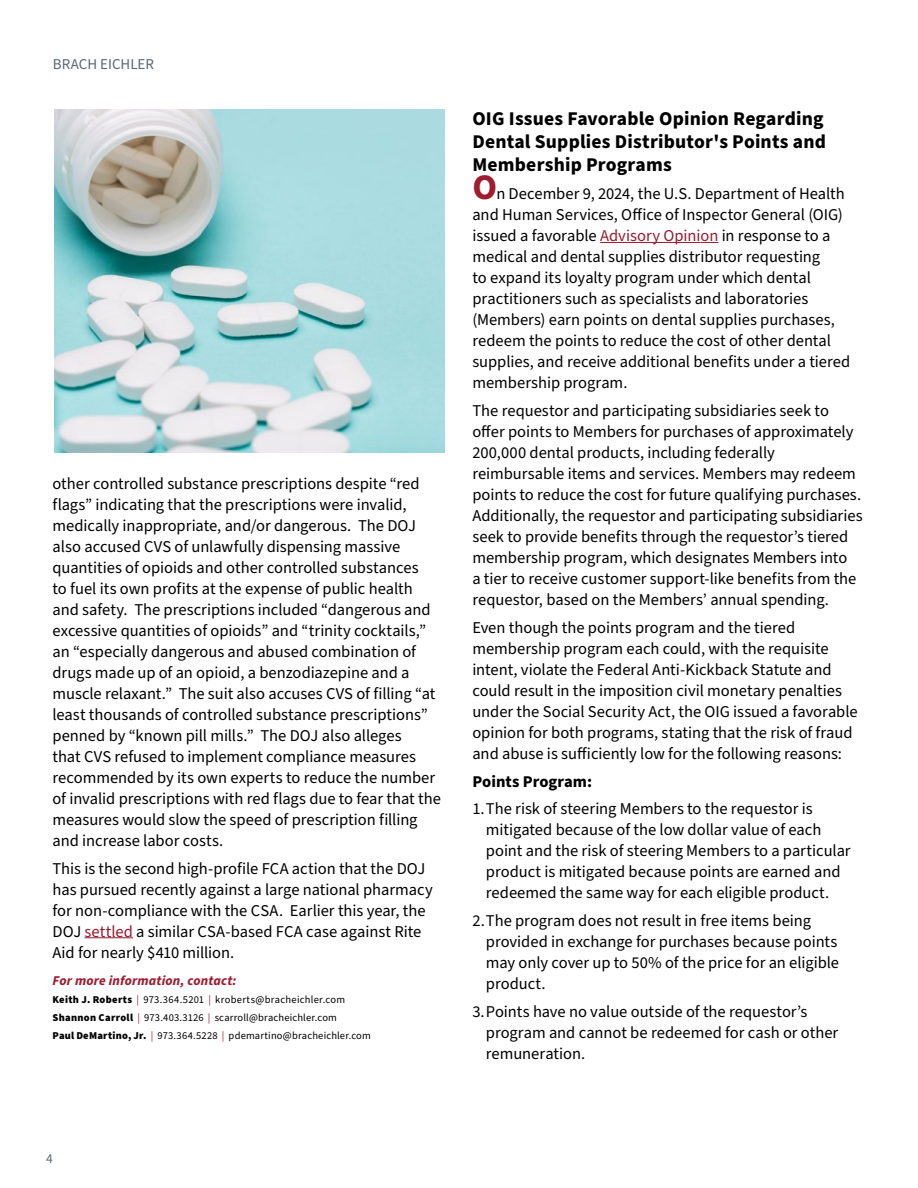
<style>
.page{position:relative;width:918px;height:1188px;background:#fff}
.page>*{position:absolute;margin:0;border:0;box-sizing:border-box;transform-origin:0 0}
.t1{font:700 19.5px/23.4px "Source Sans Pro";letter-spacing:.01em;color:#000}
.t2{font:16.5px/21px "Source Sans Pro";color:#000}
.t3{font:700 16.5px "Source Sans Pro";color:#000}
.t4{font:15px "Source Sans Pro";color:#5b6870}
.t5{font:italic 700 13.5px "Source Sans Pro";letter-spacing:.01em;color:#9e1c30}
.t6{font:13.5px "Source Sans Pro";color:#5b6870}
.t7{font:10.5px/18px "Source Sans Pro";letter-spacing:.02em;color:#000}
.s1{color:#9b192f}
.s2{font-weight:900}
.s3{color:#9e1c30}
.s4{font-weight:700;font-size:36px;color:#9e1c30}
</style>
<div class="page">
<hr style="left:85px;top:937px;width:48px;height:1px;background:#9b192f">
<hr style="left:600px;top:242px;width:100px;height:1px;background:#9b192f">
<svg style="left:700px;top:242px;width:18px;height:1px"></svg>
<img style="left:54px;top:109px;width:391px;height:343px">
<p class="t4" style="left:53px;top:54px;width:103px">BRACH EICHLER</p>
<p class="t2" style="left:52px;top:473px;width:390px">other controlled substance prescriptions despite “red flags” indicating that the prescriptions were invalid, medically inappropriate, and/or dangerous. The DOJ also accused CVS of unlawfully dispensing massive quantities of opioids and other controlled substances<br>to fuel its own profits at the expense of public health and safety. The prescriptions included “dangerous and excessive quantities of opioids” and “trinity cocktails,” an “especially dangerous and abused combination of drugs made up of an opioid, a benzodiazepine and a muscle relaxant.” The suit also accuses CVS of filling “at least thousands of controlled substance prescriptions” penned by “known pill mills.” The DOJ also alleges<br>that CVS refused to implement compliance measures recommended by its own experts to reduce the number of invalid prescriptions with red flags due to fear that the measures would slow the speed of prescription filling and increase labor costs.</p>
<p class="t2" style="left:52px;top:858px;width:382px">This is the second high-profile FCA action that the DOJ has pursued recently against a large national pharmacy for non-compliance with the CSA. Earlier this year, the DOJ <span class="s1">settled</span> a similar CSA-based FCA case against Rite Aid for nearly $410 million.</p>
<p class="t5" style="left:52px;top:972px;width:186px">For more information, contact:</p>
<p class="t7" style="left:52px;top:991px;width:320px"><span class="s2">Keith J. Roberts</span> <span class="s1">|</span> 973.364.5201 <span class="s1">|</span> kroberts@bracheichler.com<br><span class="s2">Shannon Carroll</span> <span class="s1">|</span> 973.403.3126 <span class="s1">|</span> scarroll@bracheichler.com<br><span class="s2">Paul DeMartino, Jr.</span> <span class="s3">|</span> 973.364.5228 <span class="s3">|</span> pdemartino@bracheichler.com</p>
<p class="t1" style="left:472px;top:107px;width:355px">OIG Issues Favorable Opinion Regarding<br>Dental Supplies Distributor's Points and<br>Membership Programs</p>
<p class="t2" style="left:472px;top:184px;width:379px"><span class="s4">O</span>n December 9, 2024, the U.S. Department of Health and Human Services, Office of Inspector General (OIG) issued a favorable <span class="s1">Advisory Opini</span><span class="s3">on</span> in response to a medical and dental supplies distributor requesting<br>to expand its loyalty program under which dental practitioners such as specialists and laboratories (Members) earn points on dental supplies purchases, redeem the points to reduce the cost of other dental supplies, and receive additional benefits under a tiered membership program.</p>
<p class="t2" style="left:472px;top:401px;width:392px">The requestor and participating subsidiaries seek to offer points to Members for purchases of approximately 200,000 dental products, including federally reimbursable items and services. Members may redeem points to reduce the cost for future qualifying purchases.<br>Additionally, the requestor and participating subsidiaries seek to provide benefits through the requestor’s tiered membership program, which designates Members into<br>a tier to receive customer support-like benefits from the requestor, based on the Members’ annual spending.</p>
<p class="t2" style="left:472px;top:617px;width:387px">Even though the points program and the tiered membership program each could, with the requisite intent, violate the Federal Anti-Kickback Statute and could result in the imposition civil monetary penalties under the Social Security Act, the OIG issued a favorable opinion for both programs, stating that the risk of fraud and abuse is sufficiently low for the following reasons:</p>
<p class="t3" style="left:472px;top:770px;width:121px">Points Program:</p>
<p class="t2" style="left:486px;top:799px;width:366px;text-indent:-13px">1.The risk of steering Members to the requestor is mitigated because of the low dollar value of each point and the risk of steering Members to a particular product is mitigated because points are earned and redeemed the same way for each eligible product.</p>
<p class="t2" style="left:486px;top:911px;width:355px;text-indent:-13px">2.The program does not result in free items being provided in exchange for purchases because points may only cover up to 50% of the price for an eligible product.</p>
<p class="t2" style="left:486px;top:1001px;width:354px;text-indent:-13px">3.Points have no value outside of the requestor’s program and cannot be redeemed for cash or other remuneration.</p>
<p class="t6" style="left:46px;top:1149px;width:8px">4</p>
</div>
